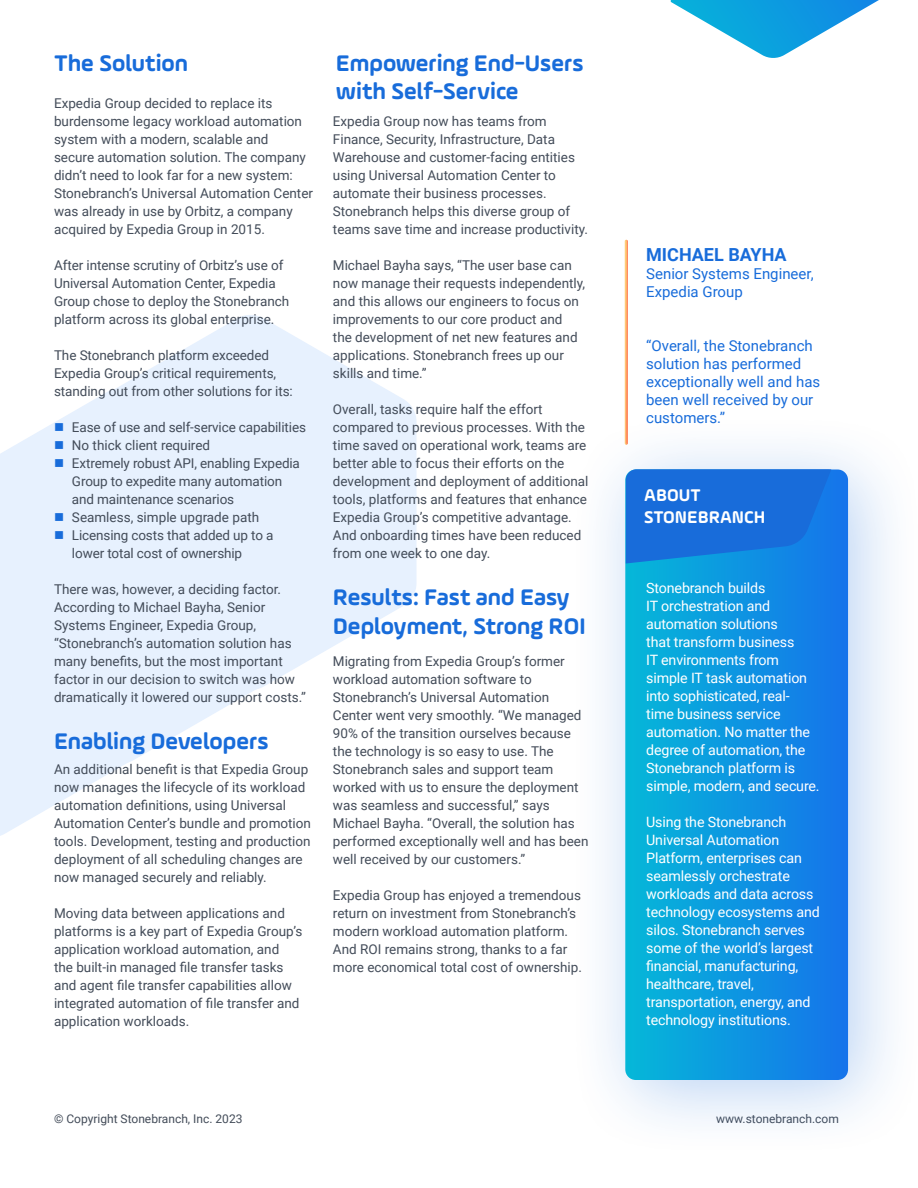
<style>
.page{position:relative;width:918px;height:1188px;background:#fff}
.page>*{position:absolute;margin:0;border:0;box-sizing:border-box;transform-origin:0 0}
.t1{font:700 24px/28.8px "Ample Soft";color:#186cda}
.t2{font:700 18px/21.6px "Ample Soft";color:#fff}
.t3{font:700 18px "Roboto";color:#186cda}
.t4{font:15px/18px "Roboto";color:#186cda}
.t5{font:14.25px/18px "Roboto";letter-spacing:-.01em;color:#fff}
.t6{font:13.5px/18px "Roboto";color:#434c59}
.t7{font:12px "Roboto";color:#434c59}
.s1{color:#186cda}
</style>
<div class="page">
<svg style="left:671px;top:0;width:208px;height:58px"></svg>
<svg style="left:121px;top:315px;width:296px;height:358px"></svg>
<svg style="left:0;top:386px;width:287px;height:359px"></svg>
<svg style="left:0;top:460px;width:159px;height:376px;background:#e9f2fe"></svg>
<div style="left:568px;top:413px;width:350px;height:745px;background:#186cda;opacity:.3"></div>
<svg style="left:625px;top:470px;width:223px;height:610px;background:#0d95e1"></svg>
<svg style="left:626px;top:469px;width:205px;height:94px;background:#1771db"></svg>
<div style="left:625px;top:240px;width:3px;height:205px;border:1px solid #fff"></div>
<h1 class="t1" style="left:54px;top:48px;width:136px">The Solution</h1>
<h1 class="t1" style="left:336px;top:48px;width:249px">Empowering End-Users with Self-Service</h1>
<p class="t6" style="left:54px;top:94px;width:261px">Expedia Group decided to replace its burdensome legacy workload automation system with a modern, scalable and<br>secure automation solution. The company didn’t need to look far for a new system:<br>Stonebranch’s Universal Automation Center was already in use by Orbitz, a company acquired by Expedia Group in 2015.</p>
<p class="t6" style="left:54px;top:256px;width:237px">After intense scrutiny of Orbitz’s use of Universal Automation Center, Expedia Group chose to deploy the Stonebranch platform across its global enterprise.</p>
<p class="t6" style="left:54px;top:346px;width:240px">The Stonebranch platform exceeded<br>Expedia Group’s critical requirements, standing out from other solutions for its:</p>
<p class="t6" style="left:54px;top:418px;width:254px"><span class="s1">■</span> Ease of use and self-service capabilities</p>
<p class="t6" style="left:54px;top:436px;width:158px"><span class="s1">■</span> No thick client required</p>
<p class="t6" style="left:72px;top:454px;width:230px;text-indent:-18px"><span class="s1">■</span> Extremely robust API, enabling Expedia<br>Group to expedite many automation and maintenance scenarios</p>
<p class="t6" style="left:54px;top:508px;width:207px"><span class="s1">■</span> Seamless, simple upgrade path</p>
<p class="t6" style="left:72px;top:526px;width:203px;text-indent:-18px"><span class="s1">■</span> Licensing costs that added up to a lower total cost of ownership</p>
<p class="t6" style="left:54px;top:580px;width:253px">There was, however, a deciding factor.<br>According to Michael Bayha, Senior Systems Engineer, Expedia Group, “Stonebranch’s automation solution has many benefits, but the most important factor in our decision to switch was how dramatically it lowered our support costs.”</p>
<h1 class="t1" style="left:54px;top:726px;width:216px">Enabling Developers</h1>
<p class="t6" style="left:54px;top:760px;width:259px">An additional benefit is that Expedia Group now manages the lifecycle of its workload automation defi nitions, using Universal Automation Center’s bundle and promotion tools. Development, testing and production deployment of all scheduling changes are now managed securely and reliably.</p>
<p class="t6" style="left:54px;top:904px;width:250px">Moving data between applications and platforms is a key part of Expedia Group’s application workload automation, and<br>the built-in managed fi le transfer tasks and agent fi le transfer capabilities allow integrated automation of fi le transfer and application workloads.</p>
<p class="t6" style="left:333px;top:112px;width:257px">Expedia Group now has teams from Finance, Security, Infrastructure, Data Warehouse and customer-facing entities using Universal Automation Center to automate their business processes.<br>Stonebranch helps this diverse group of teams save time and increase productivity.</p>
<p class="t6" style="left:333px;top:256px;width:254px">Michael Bayha says, “The user base can now manage their requests independently, and this allows our engineers to focus on improvements to our core product and<br>the development of net new features and applications. Stonebranch frees up our skills and time.”</p>
<p class="t6" style="left:333px;top:400px;width:257px">Overall, tasks require half the effort compared to previous processes. With the time saved on operational work, teams are better able to focus their efforts on the development and deployment of additional tools, platforms and features that enhance Expedia Group’s competitive advantage.<br>And onboarding times have been reduced from one week to one day.</p>
<h1 class="t1" style="left:333px;top:582px;width:255px">Results: Fast and Easy<br>Deployment, Strong ROI</h1>
<p class="t6" style="left:333px;top:652px;width:257px">Migrating from Expedia Group’s former workload automation software to Stonebranch’s Universal Automation Center went very smoothly. “We managed 90% of the transition ourselves because the technology is so easy to use. The Stonebranch sales and support team worked with us to ensure the deployment was seamless and successful,” says Michael Bayha. “Overall, the solution has performed exceptionally well and has been well received by our customers.”</p>
<p class="t6" style="left:333px;top:886px;width:251px">Expedia Group has enjoyed a tremendous return on investment from Stonebranch’s modern workload automation platform.<br>And ROI remains strong, thanks to a far more economical total cost of ownership.</p>
<h2 class="t3" style="left:646px;top:242px;width:142px">MICHAEL BAYHA</h2>
<p class="t4" style="left:646px;top:264px;width:169px">Senior Systems Engineer,<br>Expedia Group</p>
<p class="t4" style="left:646px;top:336px;width:176px">“Overall, the Stonebranch solution has performed exceptionally well and has been well received by our customers.”</p>
<h2 class="t2" style="left:644px;top:484px;width:123px">ABOUT<br>STONEBRANCH</h2>
<p class="t5" style="left:646px;top:578px;width:175px">Stonebranch builds<br>IT orchestration and automation solutions<br>that transform business<br>IT environments from simple IT task automation into sophisticated, real&shy;time business service automation. No matter the degree of automation, the<br>Stonebranch platform is simple, modern, and secure.</p>
<p class="t5" style="left:646px;top:812px;width:175px">Using the Stonebranch<br>Universal Automation<br>Platform, enterprises can seamlessly orchestrate workloads and data across technology ecosystems and silos. Stonebranch serves some of the world’s largest fi nancial, manufacturing, healthcare, travel, transportation, energy, and technology institutions.</p>
<p class="t7" style="left:54px;top:1111px;width:190px">© Copyright Stonebranch, Inc. 2023</p>
<p class="t7" style="left:716px;top:1111px;width:124px">www.stonebranch.com</p>
</div>
